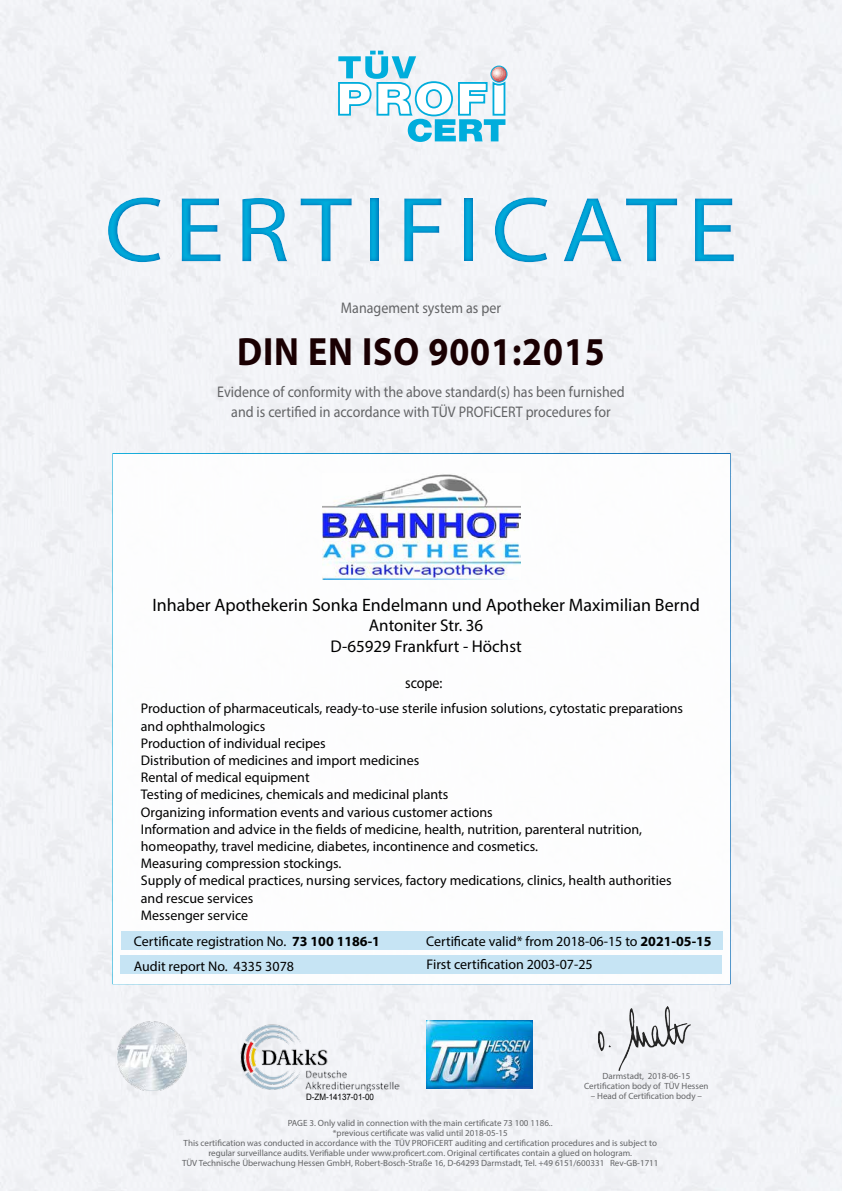
<style>
.page{position:relative;width:842px;height:1191px;background:#f2f3f7}
.page>*{position:absolute;margin:0;border:0;box-sizing:border-box;transform-origin:0 0}
.t1{font:93px "Myriad Pro";letter-spacing:.1em;color:#00addc;scale:1.1 1}
.t2{font:700 39.6px "Myriad Pro";letter-spacing:.025em;color:#1a0002;scale:.91 1}
.t3{font:18px "Myriad Pro";color:#000}
.t4{font:17px/20.4px "Myriad Pro";color:#000;text-align:center}
.t5{font:15.4px/20px "Myriad Pro";color:#636466;text-align:center;scale:.91 1}
.t6{font:15.4px "Myriad Pro";color:#000;scale:.91 1}
.t7{font:14px/17.2px "Myriad Pro";color:#000}
.t8{font:9px/10px "Myriad Pro";color:#636466;text-align:center}
.t9{font:8.8px "Arial";color:#000;scale:.91 1}
.s1{font-weight:700}
</style>
<div class="page">
<svg style="left:338px;top:51px;width:169px;height:91px"></svg>
<img style="left:241px;top:1024px;width:158px;height:67px">
<img style="left:427px;top:1020px;width:106px;height:69px">
<div style="left:112px;top:453px;width:619px;height:531px;background:#fff;border:2px solid #fff"></div>
<div style="left:120px;top:955px;width:602px;height:19px;background:#c0e2f3"></div>
<div style="left:121px;top:931px;width:601px;height:19px;background:#c0e2f3"></div>
<img style="left:598px;top:1006px;width:92px;height:64px">
<img style="left:117px;top:1021px;width:70px;height:69px">
<div style="left:0;top:172px;width:842px;height:114px;background:#006bb6;opacity:.75"></div>
<img style="left:323px;top:474px;width:197px;height:106px">
<h1 class="t1" style="left:104px;top:173px;width:577px">CERTIFICATE</h1>
<p class="t5" style="left:341px;top:298px;width:177px">Management system as per</p>
<h2 class="t2" style="left:237px;top:326px;width:406px">DIN EN ISO 9001:2015</h2>
<p class="t5" style="left:217px;top:381px;width:449px">Evidence of conformity with the above standard(s) has been furnished and is certified in accordance with TÜV PROFiCERT procedures for</p>
<p class="t3" style="left:152px;top:594px;width:549px">Inhaber Apothekerin Sonka Endelmann und Apotheker Maximilian Bernd</p>
<p class="t4" style="left:331px;top:615px;width:193px">Antoniter Str. 36<br>D-65929 Frankfurt - Höchst</p>
<p class="t6" style="left:405px;top:673px;width:42px">scope:</p>
<p class="t7" style="left:141px;top:700px;width:544px">Production of pharmaceuticals, ready-to-use sterile infusion solutions, cytostatic preparations and ophthalmologics<br>Production of individual recipes<br>Distribution of medicines and import medicines<br>Rental of medical equipment<br>Testing of medicines, chemicals and medicinal plants<br>Organizing information events and various customer actions<br>Information and advice in the fields of medicine, health, nutrition, parenteral nutrition, homeopathy, travel medicine, diabetes, incontinence and cosmetics.<br>Measuring compression stockings.<br>Supply of medical practices, nursing services, factory medications, clinics, health authorities and rescue services<br>Messenger service</p>
<p class="t7" style="left:134px;top:929px;width:248px;line-height:24.6px">Certificate registration No. <span class="s1">73 100 1186-1<br></span>Audit report No. 4335 3078</p>
<p class="t9" style="left:306px;top:1090px;width:76px">D-ZM-14137-01-00</p>
<p class="t7" style="left:426px;top:932px;width:287px">Certificate valid* from 2018-06-15 to <span class="s1">2021-05-15</span></p>
<p class="t7" style="left:427px;top:956px;width:168px">First certification 2003-07-25</p>
<p class="t8" style="left:584px;top:1071px;width:126px">Darmstadt, 2018-06-15<br>Certification body of TÜV Hessen</p>
<p class="t8" style="left:591px;top:1091px;width:113px">– Head of Certification body –</p>
<p class="t8" style="left:182px;top:1118px;width:478px">PAGE 3. Only valid in connection with the main certificate 73 100 1186..<br>*previous certificate was valid until 2018-05-15<br>This certification was conducted in accordance with the TÜV PROFiCERT auditing and certification procedures and is subject to regular surveillance audits. Verifiable under www.proficert.com. Original certificates contain a glued on hologram.<br>TÜV Technische Überwachung Hessen GmbH, Robert-Bosch-Straße 16, D-64293 Darmstadt, Tel. +49 6151/600331 Rev-GB-1711</p>
</div>
